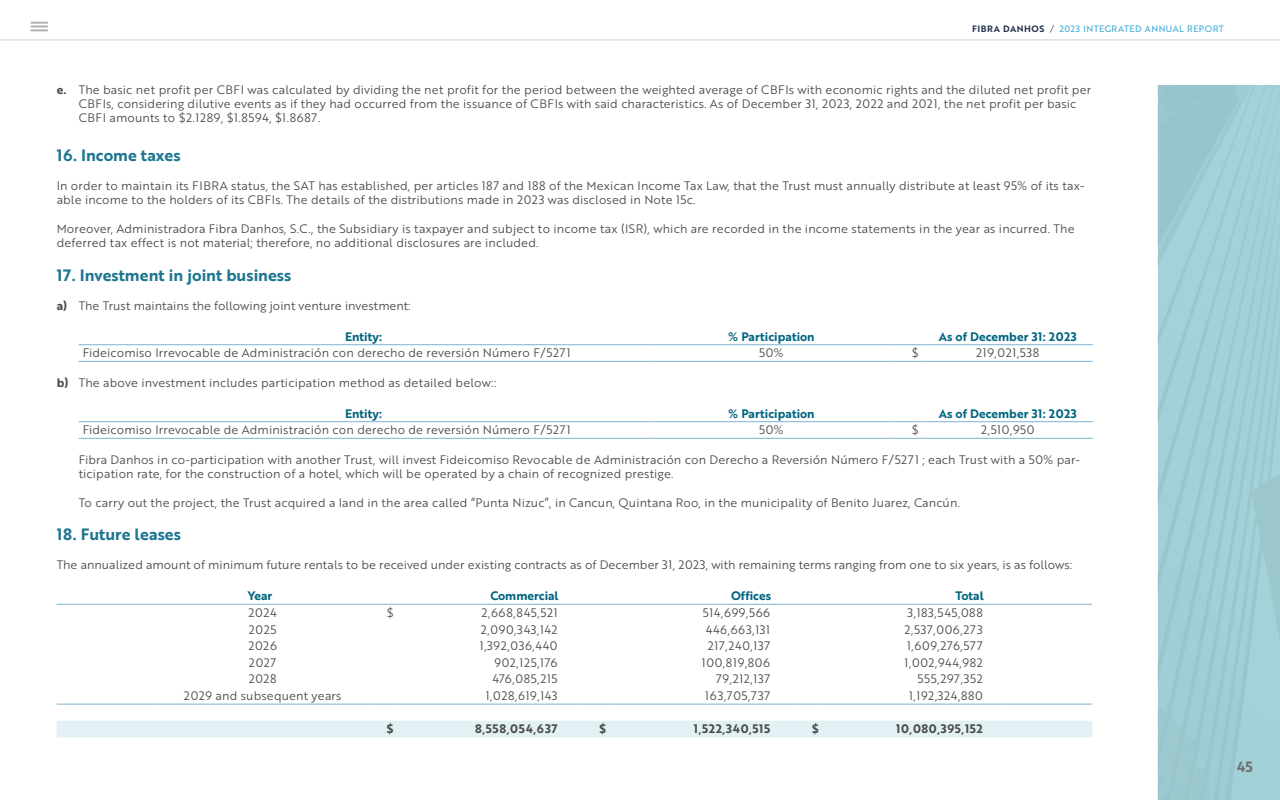
<style>
.page{position:relative;width:1280px;height:800px;background:#fff}
.page>*{position:absolute;margin:0;border:0;box-sizing:border-box;transform-origin:0 0}
.t1{font:16px "Brother 1816 Bold";color:#1e7690}
.t2{font:14.4px "Brother 1816 Bold";color:#706f6f}
.t3{font:12px/14.4px "Brother 1816 Book";letter-spacing:.01em;color:#4a4a49}
.t4{font:12px "Brother 1816 Book";letter-spacing:.05em;color:#4a4a49}
.t5{font:12px "Brother 1816 Bold";color:#006580}
.t6{font:12px "Brother 1816 Bold";letter-spacing:.05em;color:#4a4a49}
.t7{font:9px "Brother 1816 Regular";letter-spacing:.05em;color:#3ba9d5}
.s1{font-family:"Brother 1816 Bold";color:#283550}
.s2{font-family:"Brother 1816 Book";color:#4a4a49}
.s3{font-family:"Brother 1816 Bold"}
</style>
<div class="page">
<div style="left:1158px;top:85px;width:122px;height:715px;background:#a5d4db"></div>
<hr style="left:79px;top:344px;width:570px;height:1px;background:#7fb3d2">
<hr style="left:649px;top:344px;width:245px;height:1px;background:#7fb3d2">
<svg style="left:894px;top:344px;width:29px;height:1px"></svg>
<hr style="left:923px;top:344px;width:170px;height:1px;background:#7fb3d2">
<hr style="left:79px;top:361px;width:570px;height:1px;background:#7fb3d2">
<hr style="left:649px;top:361px;width:245px;height:1px;background:#7fb3d2">
<svg style="left:894px;top:361px;width:29px;height:1px"></svg>
<hr style="left:923px;top:361px;width:170px;height:1px;background:#7fb3d2">
<hr style="left:79px;top:421px;width:570px;height:1px;background:#7fb3d2">
<hr style="left:649px;top:421px;width:245px;height:1px;background:#7fb3d2">
<svg style="left:894px;top:421px;width:29px;height:1px"></svg>
<hr style="left:923px;top:421px;width:170px;height:1px;background:#7fb3d2">
<hr style="left:79px;top:438px;width:570px;height:1px;background:#7fb3d2">
<hr style="left:649px;top:438px;width:245px;height:1px;background:#7fb3d2">
<svg style="left:894px;top:438px;width:29px;height:1px"></svg>
<hr style="left:923px;top:438px;width:170px;height:1px;background:#7fb3d2">
<div style="left:57px;top:721px;width:1035px;height:16px;background:#e2f1f3"></div>
<hr style="left:57px;top:604px;width:99px;height:1px;background:#7fb3d2">
<hr style="left:156px;top:604px;width:213px;height:1px;background:#7fb3d2">
<svg style="left:369px;top:604px;width:29px;height:1px"></svg>
<hr style="left:398px;top:604px;width:184px;height:1px;background:#7fb3d2">
<svg style="left:582px;top:604px;width:28px;height:1px"></svg>
<hr style="left:610px;top:604px;width:185px;height:1px;background:#7fb3d2">
<svg style="left:795px;top:604px;width:28px;height:1px"></svg>
<hr style="left:823px;top:604px;width:184px;height:1px;background:#7fb3d2">
<hr style="left:1007px;top:604px;width:85px;height:1px;background:#7fb3d2">
<hr style="left:57px;top:704px;width:99px;height:1px;background:#7fb3d2">
<hr style="left:156px;top:704px;width:213px;height:1px;background:#7fb3d2">
<svg style="left:369px;top:704px;width:29px;height:1px"></svg>
<hr style="left:398px;top:704px;width:184px;height:1px;background:#7fb3d2">
<svg style="left:582px;top:704px;width:28px;height:1px"></svg>
<hr style="left:610px;top:704px;width:185px;height:1px;background:#7fb3d2">
<svg style="left:795px;top:704px;width:28px;height:1px"></svg>
<hr style="left:823px;top:704px;width:184px;height:1px;background:#7fb3d2">
<hr style="left:1007px;top:704px;width:85px;height:1px;background:#7fb3d2">
<svg style="left:31px;top:22px;width:17px;height:9px"></svg>
<hr style="left:0;top:40px;width:1280px;height:1px;background:#d0d0d0">
<p class="t7" style="left:972px;top:22px;width:253px"><span class="s1">FIBRA DANHOS</span> <span class="s2">/</span> 2023 INTEGRATED ANNUAL REPORT</p>
<p class="t3" style="left:79px;top:82px;width:1014px;text-indent:-22px"><span class="s3">e.</span> The basic net profit per CBFI was calculated by dividing the net profit for the period between the weighted average of CBFIs with economic rights and the diluted net profit per<br>CBFIs, considering dilutive events as if they had occurred from the issuance of CBFIs with said characteristics. As of December 31, 2023, 2022 and 2021, the net profit per basic<br>CBFI amounts to $2.1289, $1.8594, $1.8687.</p>
<h1 class="t1" style="left:57px;top:143px;width:125px">16. Income taxes</h1>
<p class="t3" style="left:57px;top:178px;width:1029px">In order to maintain its FIBRA status, the SAT has established, per articles 187 and 188 of the Mexican Income Tax Law, that the Trust must annually distribute at least 95% of its tax&shy;able income to the holders of its CBFIs. The details of the distributions made in 2023 was disclosed in Note 15c.</p>
<p class="t3" style="left:57px;top:221px;width:1019px">Moreover, Administradora Fibra Danhos, S.C., the Subsidiary is taxpayer and subject to income tax (ISR), which are recorded in the income statements in the year as incurred. The deferred tax effect is not material; therefore, no additional disclosures are included.</p>
<h1 class="t1" style="left:57px;top:263px;width:236px">17. Investment in joint business</h1>
<p class="t3" style="left:57px;top:298px;width:355px"><span class="s3">a)</span> The Trust maintains the following joint venture investment:</p>
<p class="t5" style="left:345px;top:327px;width:38px">Entity:</p>
<p class="t5" style="left:728px;top:327px;width:88px">% Participation</p>
<p class="t5" style="left:939px;top:327px;width:139px">As of December 31: 2023</p>
<p class="t3" style="left:83px;top:345px;width:490px">Fideicomiso Irrevocable de Administración con derecho de reversión Número F/5271</p>
<p class="t3" style="left:759px;top:345px;width:26px">50%</p>
<p class="t3" style="left:912px;top:345px;width:9px">$</p>
<p class="t4" style="left:976px;top:344px;width:65px">219,021,538</p>
<p class="t3" style="left:57px;top:375px;width:441px"><span class="s3">b)</span> The above investment includes participation method as detailed below::</p>
<p class="t5" style="left:345px;top:404px;width:38px">Entity:</p>
<p class="t5" style="left:728px;top:404px;width:88px">% Participation</p>
<p class="t5" style="left:939px;top:404px;width:139px">As of December 31: 2023</p>
<p class="t3" style="left:83px;top:422px;width:490px">Fideicomiso Irrevocable de Administración con derecho de reversión Número F/5271</p>
<p class="t3" style="left:759px;top:422px;width:26px">50%</p>
<p class="t3" style="left:912px;top:422px;width:9px">$</p>
<p class="t3" style="left:981px;top:422px;width:55px">2,510,950</p>
<p class="t3" style="left:79px;top:452px;width:1003px">Fibra Danhos in co-participation with another Trust, will invest Fideicomiso Revocable de Administración con Derecho a Reversión Número F/5271 ; each Trust with a 50% par&shy;ticipation rate, for the construction of a hotel, which will be operated by a chain of recognized prestige.</p>
<p class="t3" style="left:79px;top:495px;width:883px">To carry out the project, the Trust acquired a land in the area called “Punta Nizuc”, in Cancun, Quintana Roo, in the municipality of Benito Juarez, Cancún.</p>
<h1 class="t1" style="left:57px;top:523px;width:126px">18. Future leases</h1>
<p class="t3" style="left:57px;top:557px;width:1017px">The annualized amount of minimum future rentals to be received under existing contracts as of December 31, 2023, with remaining terms ranging from one to six years, is as follows:</p>
<p class="t5" style="left:248px;top:587px;width:26px">Year</p>
<p class="t5" style="left:490px;top:587px;width:70px">Commercial</p>
<p class="t5" style="left:731px;top:587px;width:42px">Offices</p>
<p class="t5" style="left:955px;top:587px;width:30px">Total</p>
<p class="t3" style="left:249px;top:605px;width:30px">2024</p>
<p class="t3" style="left:387px;top:605px;width:9px">$</p>
<p class="t4" style="left:481px;top:604px;width:78px">2,668,845,521</p>
<p class="t4" style="left:703px;top:604px;width:69px">514,699,566</p>
<p class="t4" style="left:907px;top:604px;width:77px">3,183,545,088</p>
<p class="t3" style="left:249px;top:622px;width:29px">2025</p>
<p class="t4" style="left:481px;top:620px;width:78px">2,090,343,142</p>
<p class="t4" style="left:706px;top:620px;width:66px">446,663,131</p>
<p class="t4" style="left:904px;top:620px;width:80px">2,537,006,273</p>
<p class="t3" style="left:248px;top:638px;width:30px">2026</p>
<p class="t4" style="left:480px;top:637px;width:79px">1,392,036,440</p>
<p class="t4" style="left:708px;top:637px;width:64px">217,240,137</p>
<p class="t4" style="left:907px;top:637px;width:77px">1,609,276,577</p>
<p class="t3" style="left:249px;top:655px;width:29px">2027</p>
<p class="t4" style="left:494px;top:654px;width:65px">902,125,176</p>
<p class="t4" style="left:702px;top:654px;width:70px">100,819,806</p>
<p class="t4" style="left:905px;top:654px;width:80px">1,002,944,982</p>
<p class="t3" style="left:249px;top:672px;width:30px">2028</p>
<p class="t4" style="left:492px;top:670px;width:67px">476,085,215</p>
<p class="t3" style="left:716px;top:672px;width:56px">79,212,137</p>
<p class="t4" style="left:918px;top:670px;width:67px">555,297,352</p>
<p class="t3" style="left:184px;top:688px;width:159px">2029 and subsequent years</p>
<p class="t4" style="left:486px;top:687px;width:73px">1,028,619,143</p>
<p class="t4" style="left:705px;top:687px;width:66px">163,705,737</p>
<p class="t4" style="left:909px;top:687px;width:75px">1,192,324,880</p>
<p class="t6" style="left:387px;top:720px;width:9px">$</p>
<p class="t6" style="left:475px;top:720px;width:84px">8,558,054,637</p>
<p class="t6" style="left:599px;top:720px;width:9px">$</p>
<p class="t6" style="left:694px;top:720px;width:78px">1,522,340,515</p>
<p class="t6" style="left:812px;top:720px;width:9px">$</p>
<p class="t6" style="left:896px;top:720px;width:88px">10,080,395,152</p>
<p class="t2" style="left:1237px;top:756px;width:18px">45</p>
</div>
